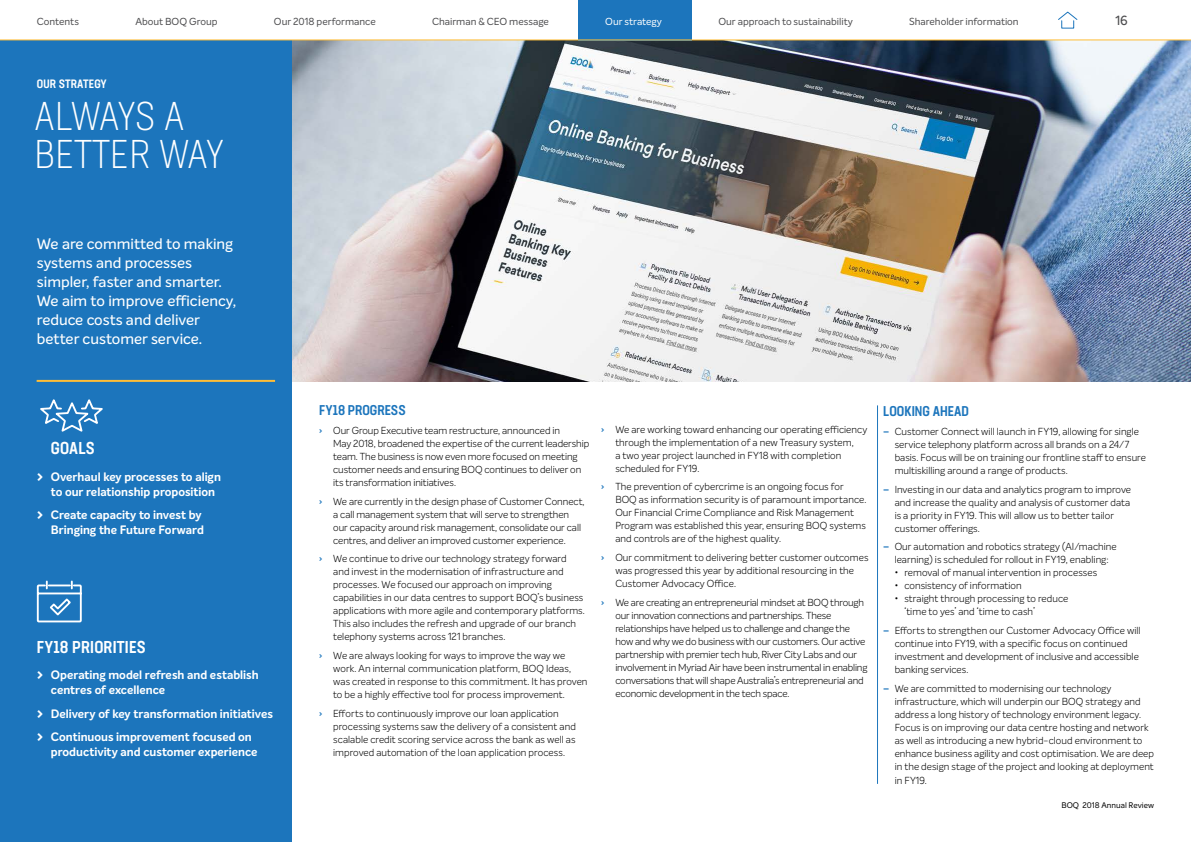
<style>
.page{position:relative;width:1191px;height:842px;background:#fff}
.page>*{position:absolute;margin:0;border:0;box-sizing:border-box;transform-origin:0 0}
.t1{font:300 condensed 40px/38px "Neusa Next Pro";letter-spacing:-.005em;color:#fff}
.t2{font:500 condensed 17px "Neusa Next Pro";letter-spacing:.01em;color:#fff}
.t3{font:500 15px/19px "Intelo";color:#fff}
.t4{font:500 condensed 14px "Neusa Next Pro";color:#1c75bc}
.t5{font:500 13px "Intelo";color:#4d4d4f}
.t6{font:700 12px/15px "Intelo";color:#fff}
.t7{font:500 condensed 12px "Neusa Next Pro";letter-spacing:.01em;color:#fff}
.t8{font:300 10px/13px "Intelo";letter-spacing:.005em;color:#000}
.t9{font:300 10px/13px "Intelo";letter-spacing:-.015em;color:#000}
.t10{font:10px "Intelo";letter-spacing:-.005em;color:#4d4d4f}
.t11{font:10px "Intelo";color:#fff}
.t12{font:8px "Intelo";letter-spacing:.005em;color:#000}
.s1{font-size:20px}
.s2{font-weight:700;color:#1c75bc}
</style>
<div class="page">
<img style="left:292px;top:41px;width:899px;height:341px">
<div style="left:0;top:40px;width:292px;height:802px;background:#1c75bc"></div>
<svg style="left:1058px;top:11px;width:20px;height:18px"></svg>
<hr style="left:37px;top:380px;width:238px;height:2px;background:#febd36">
<hr style="left:877px;top:405px;width:1px;height:379px;background:#1c75bc">
<svg style="left:40px;top:399px;width:63px;height:33px"></svg>
<svg style="left:36px;top:580px;width:46px;height:43px"></svg>
<div style="left:578px;top:0;width:113px;height:40px;background:#1c75bc"></div>
<hr style="left:0;top:40px;width:1191px;height:1px;background:#febd36">
<p class="t10" style="left:37px;top:16px;width:44px">Contents</p>
<p class="t10" style="left:135px;top:16px;width:84px">About BOQ Group</p>
<p class="t10" style="left:274px;top:16px;width:103px">Our 2018 performance</p>
<p class="t10" style="left:432px;top:16px;width:118px">Chairman &amp; CEO message</p>
<p class="t11" style="left:605px;top:16px;width:58px">Our strategy</p>
<p class="t10" style="left:718px;top:16px;width:136px">Our approach to sustainability</p>
<p class="t10" style="left:909px;top:16px;width:111px">Shareholder information</p>
<p class="t7" style="left:37px;top:76px;width:71px">OUR STRATEGY</p>
<h1 class="t1" style="left:34px;top:97px;width:191px">ALWAYS A<br>BETTER WAY</h1>
<h3 class="t3" style="left:37px;top:234px;width:201px">We are committed to making systems and processes simpler, faster and smarter.<br>We aim to improve efficiency, reduce costs and deliver better customer service.</h3>
<h3 class="t5" style="left:1115px;top:12px;width:14px">16</h3>
<h2 class="t2" style="left:51px;top:437px;width:45px">GOALS</h2>
<p class="t6" style="left:51px;top:469px;width:172px;text-indent:-14px"><span class="s1">›</span> Overhaul key processes to align to our relationship proposition</p>
<p class="t6" style="left:37px;top:508px;width:169px;text-align:right"><span class="s1">›</span> Create capacity to invest by<br>Bringing the Future Forward</p>
<h2 class="t2" style="left:37px;top:636px;width:110px">FY18 PRIORITIES</h2>
<p class="t6" style="left:51px;top:667px;width:209px;text-indent:-14px"><span class="s1">›</span> Operating model refresh and establish centres of excellence</p>
<p class="t6" style="left:37px;top:702px;width:238px;line-height:23.5px"><span class="s1">›</span> Delivery of key transformation initiatives <span class="s1">›</span> Continuous improvement focused on</p>
<p class="t6" style="left:51px;top:744px;width:208px">productivity and customer experience</p>
<h3 class="t4" style="left:319px;top:401px;width:88px">FY18 PROGRESS</h3>
<p class="t8" style="left:333px;top:424px;width:258px;text-indent:-14px"><span class="s2">›</span> Our Group Executive team restructure, announced in<br>May 2018, broadened the expertise of the current leadership team. The business is now even more focused on meeting customer needs and ensuring BOQ continues to deliver on its transformation initiatives.</p>
<p class="t8" style="left:333px;top:494px;width:253px;text-indent:-14px"><span class="s2">›</span> We are currently in the design phase of Customer Connect, a call management system that will serve to strengthen our capacity around risk management, consolidate our call centres, and deliver an improved customer experience.</p>
<p class="t8" style="left:333px;top:552px;width:253px;text-indent:-14px"><span class="s2">›</span> We continue to drive our technology strategy forward and invest in the modernisation of infrastructure and processes. We focused our approach on improving capabilities in our data centres to support BOQ’s business applications with more agile and contemporary platforms.<br>This also includes the refresh and upgrade of our branch telephony systems across 121 branches.</p>
<p class="t8" style="left:333px;top:649px;width:256px;text-indent:-14px"><span class="s2">›</span> We are always looking for ways to improve the way we work. An internal communication platform, BOQ Ideas, was created in response to this commitment. It has proven to be a highly effective tool for process improvement.</p>
<p class="t8" style="left:333px;top:706px;width:244px;text-indent:-14px"><span class="s2">›</span> Efforts to continuously improve our loan application processing systems saw the delivery of a consistent and scalable credit scoring service across the bank as well as improved automation of the loan application process.</p>
<p class="t8" style="left:615px;top:423px;width:253px;text-indent:-14px"><span class="s2">›</span> We are working toward enhancing our operating efficiency through the implementation of a new Treasury system,<br>a two year project launched in FY18 with completion scheduled for FY19.</p>
<p class="t8" style="left:615px;top:480px;width:252px;text-indent:-14px"><span class="s2">›</span> The prevention of cybercrime is an ongoing focus for BOQ as information security is of paramount importance.<br>Our Financial Crime Compliance and Risk Management Program was established this year, ensuring BOQ systems and controls are of the highest quality.</p>
<p class="t8" style="left:615px;top:551px;width:255px;text-indent:-14px"><span class="s2">›</span> Our commitment to delivering better customer outcomes was progressed this year by additional resourcing in the<br>Customer Advocacy Office.</p>
<p class="t9" style="left:615px;top:596px;width:254px;text-indent:-14px"><span class="s2">›</span> We are creating an entrepreneurial mindset at BOQ through our innovation connections and partnerships. These relationships have helped us to challenge and change the how and why we do business with our customers. Our active partnership with premier tech hub, River City Labs and our involvement in Myriad Air have been instrumental in enabling conversations that will shape Australia’s entrepreneurial and economic development in the tech space.</p>
<h3 class="t4" style="left:883px;top:402px;width:87px">LOOKING AHEAD</h3>
<p class="t8" style="left:894px;top:425px;width:253px;text-indent:-11px"><span class="s2">–</span> Customer Connect will launch in FY19, allowing for single service telephony platform across all brands on a 24/7 basis. Focus will be on training our frontline staff to ensure multiskilling around a range of products.</p>
<p class="t8" style="left:894px;top:482px;width:238px;text-indent:-11px"><span class="s2">–</span> Investing in our data and analytics program to improve and increase the quality and analysis of customer data is a priority in FY19. This will allow us to better tailor customer offerings.</p>
<p class="t8" style="left:883px;top:540px;width:235px;text-align:center"><span class="s2">–</span> Our automation and robotics strategy (AI/machine learning) is scheduled for rollout in FY19, enabling:</p>
<p class="t8" style="left:894px;top:566px;width:204px">• removal of manual intervention in processes</p>
<p class="t8" style="left:894px;top:579px;width:128px">• consistency of information</p>
<p class="t8" style="left:904px;top:592px;width:165px;text-indent:-10px">• straight through processing to reduce ‘time to yes’ and ‘time to cash’</p>
<p class="t8" style="left:894px;top:624px;width:247px;text-indent:-11px"><span class="s2">–</span> Efforts to strengthen our Customer Advocacy Office will continue into FY19, with a specific focus on continued investment and development of inclusive and accessible banking services.</p>
<p class="t8" style="left:894px;top:681px;width:261px;text-indent:-11px"><span class="s2">–</span> We are committed to modernising our technology infrastructure, which will underpin our BOQ strategy and address a long history of technology environment legacy.<br>Focus is on improving our data centre hosting and network as well as introducing a new hybrid-cloud environment to enhance business agility and cost optimisation. We are deep in the design stage of the project and looking at deployment</p>
<p class="t8" style="left:894px;top:773px;width:34px">in FY19.</p>
<p class="t12" style="left:1061px;top:800px;width:94px">BOQ 2018 Annual Review</p>
</div>
